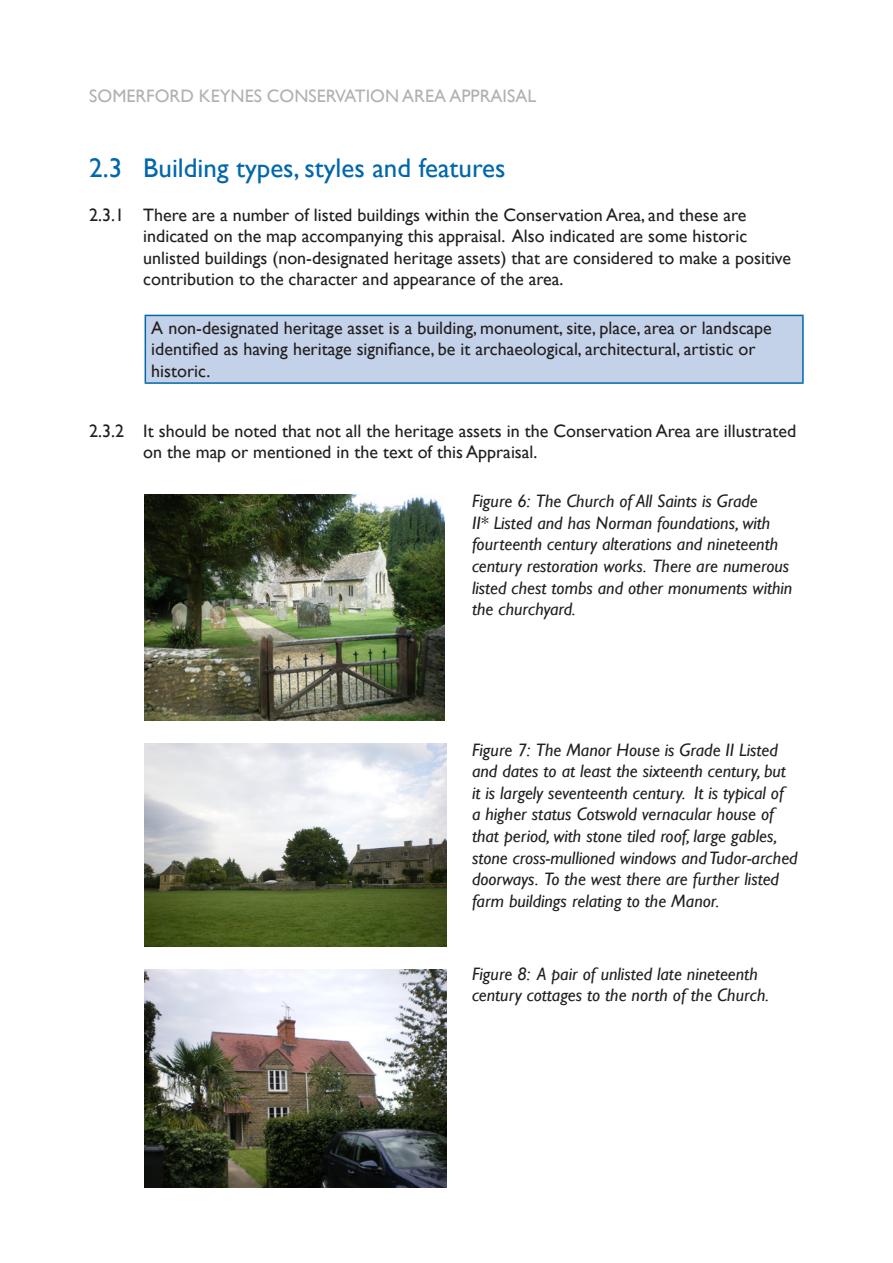
<style>
.page{position:relative;width:893px;height:1263px;background:#fff}
.page>*{position:absolute;margin:0;border:0;box-sizing:border-box;transform-origin:0 0}
.t1{font:27px "Gill Sans";color:#0067aa}
.t2{font:italic 18px/21.6px "Gill Sans";color:#231f20}
.t3{font:18px/21.6px "Gill Sans";color:#231f20}
.t4{font:18px "Gill Sans";color:#b0b1b5}
</style>
<div class="page">
<img style="left:145px;top:495px;width:300px;height:225px">
<div style="left:145px;top:315px;width:658px;height:68px;background:#c3d2e9"></div>
<hr style="left:145px;top:315px;width:659px;height:1px;background:#0067aa">
<hr style="left:145px;top:316px;width:1px;height:66px;background:#0067aa">
<hr style="left:802px;top:316px;width:2px;height:66px;background:#0067aa">
<hr style="left:145px;top:382px;width:659px;height:2px;background:#0067aa">
<img style="left:145px;top:743px;width:301px;height:203px">
<img style="left:145px;top:969px;width:302px;height:218px">
<p class="t4" style="left:89px;top:85px;width:448px">SOMERFORD KEYNES CONSERVATION AREA APPRAISAL</p>
<p class="t1" style="left:89px;top:153px;width:418px">2.3 Building types, styles and features</p>
<p class="t3" style="left:143px;top:204px;width:649px;text-indent:-54px">2.3.1 There are a number of listed buildings within the Conservation Area, and these are indicated on the map accompanying this appraisal. Also indicated are some historic unlisted buildings (non-designated heritage assets) that are considered to make a positive contribution to the character and appearance of the area.</p>
<p class="t3" style="left:151px;top:317px;width:622px">A non-designated heritage asset is a building, monument, site, place, area or landscape identified as having heritage signifiance, be it archaeological, architectural, artistic or historic.</p>
<p class="t3" style="left:143px;top:420px;width:654px;text-indent:-54px">2.3.2 It should be noted that not all the heritage assets in the Conservation Area are illustrated on the map or mentioned in the text of this Appraisal.</p>
<p class="t2" style="left:472px;top:491px;width:322px">Figure 6: The Church of All Saints is Grade<br>II* Listed and has Norman foundations, with fourteenth century alterations and nineteenth century restoration works. There are numerous listed chest tombs and other monuments within the churchyard.</p>
<p class="t2" style="left:472px;top:739px;width:327px">Figure 7: The Manor House is Grade II Listed and dates to at least the sixteenth century, but it is largely seventeenth century. It is typical of<br>a higher status Cotswold vernacular house of that period, with stone tiled roof, large gables, stone cross-mullioned windows and Tudor-arched doorways. To the west there are further listed farm buildings relating to the Manor.</p>
<p class="t2" style="left:472px;top:963px;width:299px">Figure 8: A pair of unlisted late nineteenth century cottages to the north of the Church.</p>
</div>
